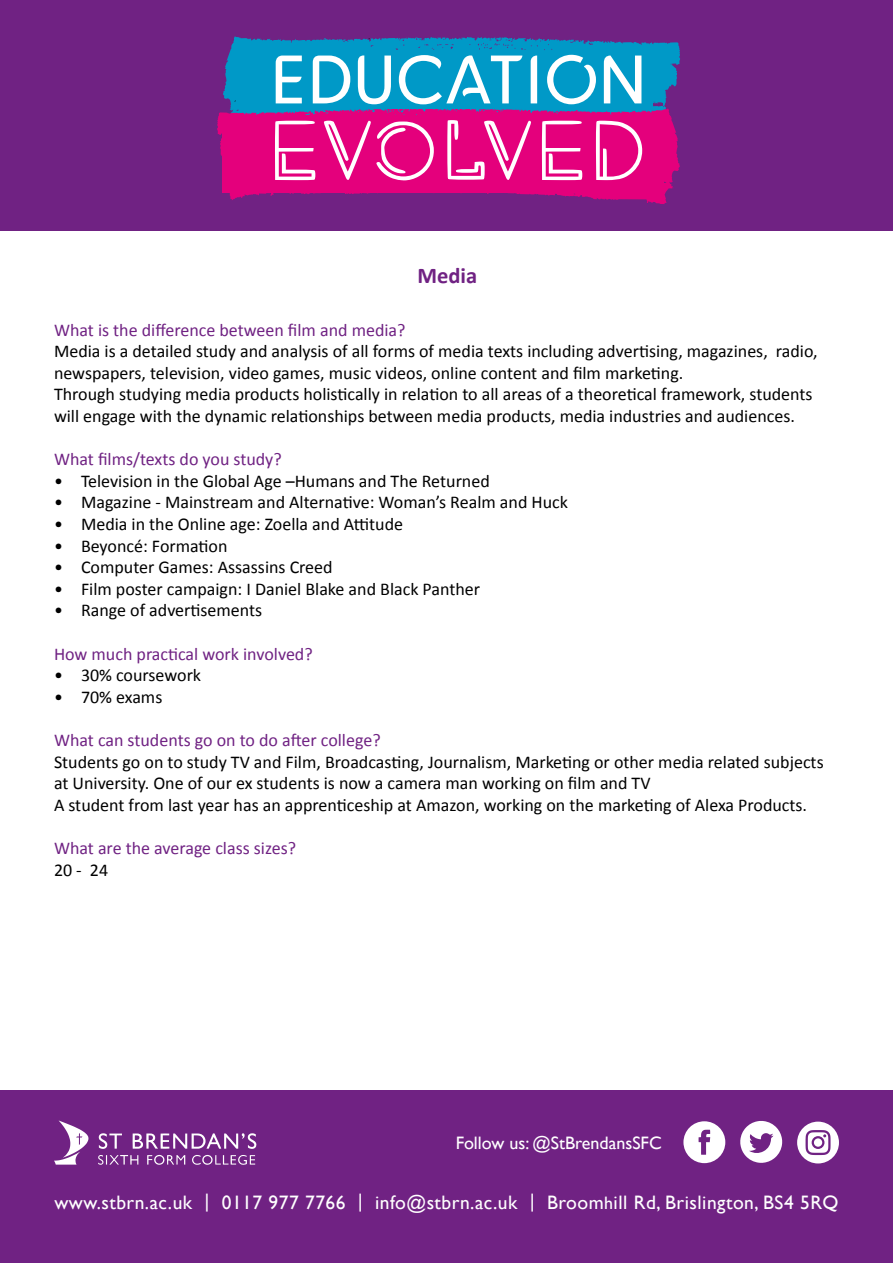
<style>
.page{position:relative;width:893px;height:1263px;background:#fff}
.page>*{position:absolute;margin:0;border:0;box-sizing:border-box;transform-origin:0 0}
.t1{font:700 22.5px "Calibri";color:#702283}
.t2{font:19.5px "Gill Sans";letter-spacing:.025em;color:#fff}
.t3{font:18px/21.6px "Calibri";color:#000}
.t4{font:18px "Calibri";color:#702283}
.t5{font:18px "Gill Sans";color:#fff}
.s1{font-size:18px}
</style>
<div class="page">
<div style="left:0;top:0;width:893px;height:230px;background:#702283"></div>
<svg style="left:217px;top:37px;width:463px;height:167px;background:#905aa8"></svg>
<div style="left:0;top:1091px;width:893px;height:172px;background:#702283"></div>
<svg style="left:54px;top:1120px;width:34px;height:44px"></svg>
<svg style="left:98px;top:1133px;width:24px;height:16px"></svg>
<svg style="left:147px;top:1155px;width:38px;height:10px"></svg>
<svg style="left:192px;top:1155px;width:63px;height:10px"></svg>
<svg style="left:98px;top:1155px;width:40px;height:10px"></svg>
<svg style="left:133px;top:1133px;width:124px;height:16px"></svg>
<div style="left:683px;top:1121px;width:42px;height:42px;background:#fff;border-radius:50%"></div>
<svg style="left:698px;top:1130px;width:12px;height:25px"></svg>
<div style="left:797px;top:1121px;width:42px;height:42px;background:#fff;border-radius:50%"></div>
<svg style="left:805px;top:1130px;width:25px;height:25px"></svg>
<svg style="left:740px;top:1121px;width:42px;height:42px"></svg>
<p class="t1" style="left:417px;top:261px;width:61px">Media</p>
<p class="t4" style="left:54px;top:318px;width:353px">What is the difference between film and media?</p>
<p class="t3" style="left:54px;top:340px;width:765px">Media is a detailed study and analysis of all forms of media texts including advertising, magazines, radio, newspapers, television, video games, music videos, online content and film marketing.<br>Through studying media products holistically in relation to all areas of a theoretical framework, students will engage with the dynamic relationships between media products, media industries and audiences.</p>
<p class="t4" style="left:54px;top:448px;width:229px">What films/texts do you study?</p>
<p class="t3" style="left:54px;top:470px;width:437px">• Television in the Global Age –Humans and The Returned</p>
<p class="t3" style="left:54px;top:492px;width:515px">• Magazine - Mainstream and Alternative: Woman’s Realm and Huck</p>
<p class="t3" style="left:54px;top:513px;width:351px">• Media in the Online age: Zoella and Attitude</p>
<p class="t3" style="left:54px;top:535px;width:175px">• Beyoncé: Formation</p>
<p class="t3" style="left:54px;top:556px;width:280px">• Computer Games: Assassins Creed</p>
<p class="t3" style="left:54px;top:578px;width:428px">• Film poster campaign: I Daniel Blake and Black Panther</p>
<p class="t3" style="left:54px;top:600px;width:210px">• Range of advertisements</p>
<p class="t4" style="left:54px;top:642px;width:260px">How much practical work involved?</p>
<p class="t3" style="left:54px;top:664px;width:149px">• 30% coursework</p>
<p class="t3" style="left:54px;top:686px;width:110px">• 70% exams</p>
<p class="t4" style="left:54px;top:729px;width:328px">What can students go on to do after college?</p>
<p class="t3" style="left:54px;top:751px;width:771px">Students go on to study TV and Film, Broadcasting, Journalism, Marketing or other media related subjects at University. One of our ex students is now a camera man working on film and TV<br>A student from last year has an apprenticeship at Amazon, working on the marketing of Alexa Products.</p>
<p class="t4" style="left:54px;top:837px;width:244px">What are the average class sizes?</p>
<p class="t3" style="left:54px;top:859px;width:56px">20 - 24</p>
<p class="t5" style="left:456px;top:1132px;width:207px">Follow us: @StBrendansSFC</p>
<p class="t2" style="left:54px;top:1191px;width:786px">www.stbrn.ac.uk | 0117 977 7766 | info@stbrn.ac.uk | Broom<span class="s1">h</span>ill Rd, Brislington, BS4 5RQ</p>
</div>
